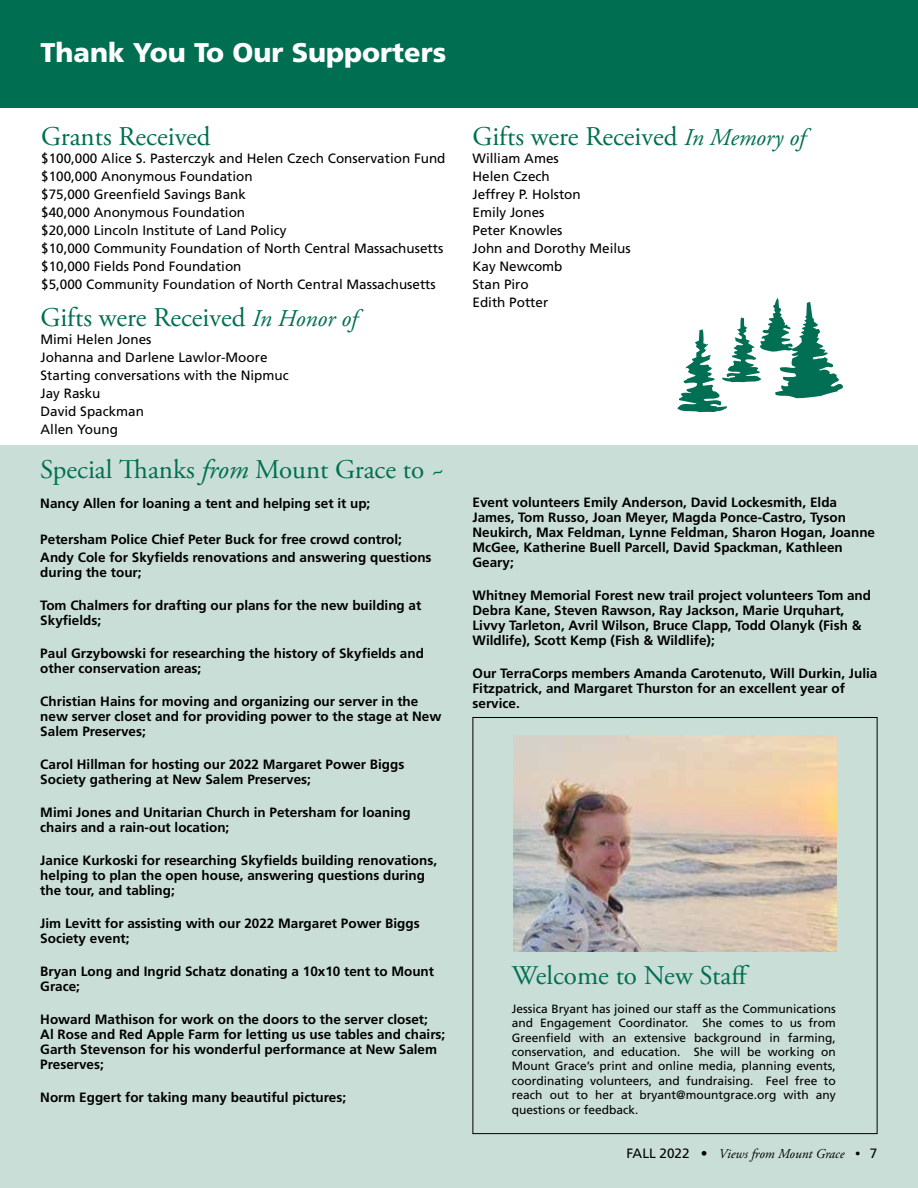
<style>
.page{position:relative;width:918px;height:1188px;background:#fff}
.page>*{position:absolute;margin:0;border:0;box-sizing:border-box;transform-origin:0 0}
.t1{font:27px "Adobe Garamond Pro";color:#006f51}
.t2{font:900 27px "Frutiger";color:#fff}
.t3{font:700 13.5px/15px "Frutiger";color:#000}
.t4{font:13.5px/18px "Frutiger";color:#000}
.t5{font:italic 13.5px "Adobe Garamond Pro";color:#000}
.t6{font:12px/14.4px "Frutiger";color:#000;text-align:justify}
.s1{font-style:italic;font-size:24px}
.s2{font-style:italic}
.s3{font-family:"Frutiger";font-style:normal}
</style>
<div class="page">
<div style="left:1px;top:446px;width:917px;height:742px;background:#c9ded7"></div>
<div style="left:0;top:0;width:918px;height:107px;background:#006f51"></div>
<img style="left:513px;top:735px;width:324px;height:216px">
<svg style="left:677px;top:298px;width:166px;height:114px"></svg>
<h1 class="t2" style="left:40px;top:37px;width:407px">Thank You To Our Supporters</h1>
<h1 class="t1" style="left:41px;top:120px;width:171px">Grants Received</h1>
<p class="t4" style="left:41px;top:149px;width:406px">$100,000 Alice S. Pasterczyk and Helen Czech Conservation Fund $100,000 Anonymous Foundation<br>$75,000 Greenfield Savings Bank<br>$40,000 Anonymous Foundation<br>$20,000 Lincoln Institute of Land Policy<br>$10,000 Community Foundation of North Central Massachusetts $10,000 Fields Pond Foundation<br>$5,000 Community Foundation of North Central Massachusetts</p>
<h1 class="t1" style="left:40px;top:302px;width:318px">Gifts were Received <span class="s1">In Honor of</span></h1>
<p class="t4" style="left:40px;top:331px;width:250px">Mimi Helen Jones<br>Johanna and Darlene Lawlor-Moore<br>Starting conversations with the Nipmuc<br>Jay Rasku<br>David Spackman<br>Allen Young</p>
<h1 class="t1" style="left:40px;top:454px;width:406px">Special Thanks <span class="s2">from</span> Mount Grace to ~</h1>
<p class="t3" style="left:40px;top:496px;width:332px">Nancy Allen for loaning a tent and helping set it up;</p>
<p class="t3" style="left:40px;top:531px;width:393px;line-height:18px">Petersham Police Chief Peter Buck for free crowd control;<br>Andy Cole for Skyfields renovations and answering questions</p>
<p class="t3" style="left:40px;top:565px;width:103px">during the tour;</p>
<p class="t3" style="left:40px;top:598px;width:383px">Tom Chalmers for drafting our plans for the new building at<br>Skyfields;</p>
<p class="t3" style="left:40px;top:646px;width:385px">Paul Grzybowski for researching the history of Skyfields and other conservation areas;</p>
<p class="t3" style="left:40px;top:694px;width:403px">Christian Hains for moving and organizing our server in the new server closet and for providing power to the stage at New<br>Salem Preserves;</p>
<p class="t3" style="left:40px;top:757px;width:366px">Carol Hillman for hosting our 2022 Margaret Power Biggs<br>Society gathering at New Salem Preserves;</p>
<p class="t3" style="left:40px;top:805px;width:372px">Mimi Jones and Unitarian Church in Petersham for loaning chairs and a rain-out location;</p>
<p class="t3" style="left:40px;top:853px;width:398px">Janice Kurkoski for researching Skyfields building renovations, helping to plan the open house, answering questions during the tour, and tabling;</p>
<p class="t3" style="left:40px;top:916px;width:381px">Jim Levitt for assisting with our 2022 Margaret Power Biggs<br>Society event;</p>
<p class="t3" style="left:40px;top:964px;width:395px">Bryan Long and Ingrid Schatz donating a 10x10 tent to Mount<br>Grace;</p>
<p class="t3" style="left:40px;top:1012px;width:407px">Howard Mathison for work on the doors to the server closet;<br>Al Rose and Red Apple Farm for letting us use tables and chairs; Garth Stevenson for his wonderful performance at New Salem Preserves;</p>
<p class="t3" style="left:40px;top:1090px;width:307px">Norm Eggert for taking many beautiful pictures;</p>
<h1 class="t1" style="left:472px;top:120px;width:334px">Gifts were Received <span class="s1">In Memory of</span></h1>
<p class="t4" style="left:472px;top:149px;width:160px">William Ames<br>Helen Czech<br>Jeffrey P. Holston<br>Emily Jones<br>Peter Knowles<br>John and Dorothy Meilus<br>Kay Newcomb<br>Stan Piro<br>Edith Potter</p>
<p class="t3" style="left:472px;top:495px;width:404px">Event volunteers Emily Anderson, David Lockesmith, Elda James, Tom Russo, Joan Meyer, Magda Ponce-Castro, Tyson Neukirch, Max Feldman, Lynne Feldman, Sharon Hogan, Joanne McGee, Katherine Buell Parcell, David Spackman, Kathleen Geary;</p>
<p class="t3" style="left:472px;top:588px;width:400px">Whitney Memorial Forest new trail project volunteers Tom and Debra Kane, Steven Rawson, Ray Jackson, Marie Urquhart, Livvy Tarleton, Avril Wilson, Bruce Clapp, Todd Olanyk (Fish &amp; Wildlife), Scott Kemp (Fish &amp; Wildlife);</p>
<p class="t3" style="left:472px;top:666px;width:406px">Our TerraCorps members Amanda Carotenuto, Will Durkin, Julia<br>Fitzpatrick, and Margaret Thurston for an excellent year of service.</p>
<h1 class="t1" style="left:512px;top:959px;width:239px">Welcome to New Staff</h1>
<p class="t6" style="left:512px;top:1001px;width:326px">Jessica Bryant has joined our staff as the Communications and Engagement Coordinator. She comes to us from Greenfield with an extensive background in farming, conservation, and education. She will be working on Mount Grace’s print and online media, planning events, coordinating volunteers, and fundraising. Feel free to reach out to her at bryant@mountgrace.org with any questions or feedback.</p>
<p class="t5" style="left:626px;top:1146px;width:253px"><span class="s3">FALL 2022 •</span> Views from Mount Grace • <span class="s3">7</span></p>
</div>
